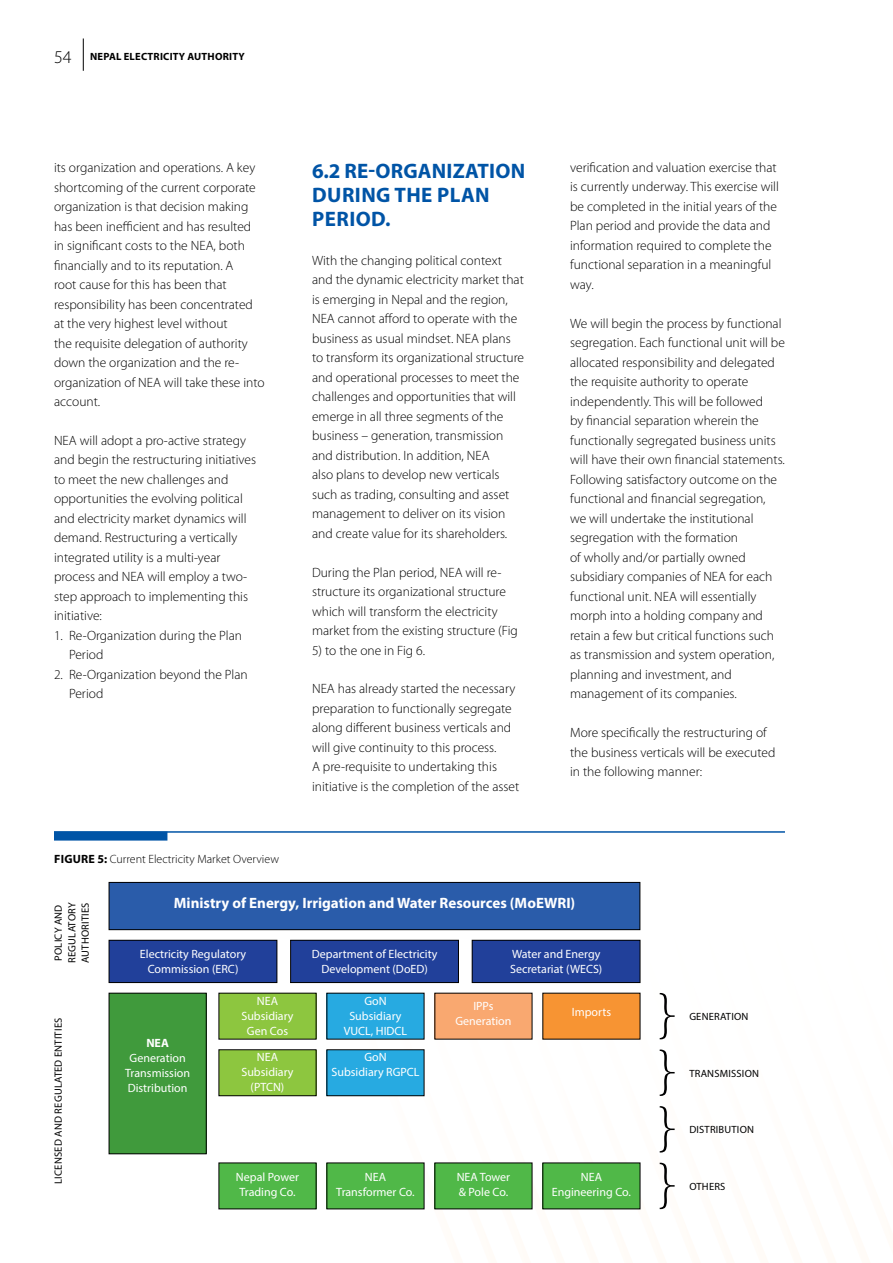
<style>
.page{position:relative;width:893px;height:1263px;background:#fff}
.page>*{position:absolute;margin:0;border:0;box-sizing:border-box;transform-origin:0 0}
.t1{font:700 21px/24px "Myriad Pro";letter-spacing:.02em;color:#0054a6}
.t2{font:700 15px "Myriad Pro";color:#fff}
.t3{font:300 13.5px/19.5px "Myriad Pro";color:#000}
.t4{font:12px/15px "Myriad Pro";color:#fff;text-align:center}
.t5{font:300 12px "Myriad Pro";color:#000}
.t6{font:700 12px "Myriad Pro";color:#fff}
.t7{font:10.5px/13.5px "Myriad Pro";letter-spacing:.02em;color:#000}
.t8{font:700 10.5px "Myriad Pro";letter-spacing:.02em;color:#000}
.s1{font-weight:300;font-size:18px}
.s2{font-weight:700}
</style>
<div class="page">
<hr style="left:83px;top:38px;width:1px;height:33px;background:#000">
<svg style="left:286px;top:881px;width:33px;height:329px"></svg>
<svg style="left:319px;top:881px;width:34px;height:329px"></svg>
<svg style="left:420px;top:881px;width:33px;height:329px"></svg>
<svg style="left:520px;top:881px;width:33px;height:329px"></svg>
<svg style="left:620px;top:881px;width:21px;height:329px"></svg>
<svg style="left:660px;top:993px;width:15px;height:46px"></svg>
<svg style="left:660px;top:1049px;width:15px;height:47px"></svg>
<svg style="left:660px;top:1106px;width:15px;height:46px"></svg>
<svg style="left:660px;top:1163px;width:15px;height:46px"></svg>
<div style="left:109px;top:882px;width:531px;height:48px;background:#2a5caa"></div>
<div style="left:109px;top:882px;width:531px;height:48px;border:1px solid #000"></div>
<div style="left:219px;top:993px;width:97px;height:46px;background:#8dc63f"></div>
<div style="left:219px;top:1050px;width:97px;height:46px;background:#8dc63f"></div>
<div style="left:219px;top:1049px;width:97px;height:47px;border:1px solid #000"></div>
<div style="left:327px;top:993px;width:97px;height:46px;background:#27aae1"></div>
<div style="left:327px;top:1050px;width:97px;height:46px;background:#27aae1"></div>
<div style="left:327px;top:1049px;width:97px;height:47px;border:1px solid #000"></div>
<div style="left:435px;top:993px;width:97px;height:46px;background:#f9a870"></div>
<div style="left:543px;top:993px;width:97px;height:46px;background:#f79433"></div>
<div style="left:219px;top:1163px;width:97px;height:46px;background:#50b848"></div>
<div style="left:327px;top:1163px;width:97px;height:46px;background:#50b848"></div>
<div style="left:435px;top:1163px;width:97px;height:46px;background:#50b848"></div>
<div style="left:543px;top:1163px;width:97px;height:46px;background:#50b848"></div>
<div style="left:109px;top:993px;width:97px;height:161px;background:#409a3c"></div>
<div style="left:109px;top:993px;width:97px;height:161px;border:1px solid #000"></div>
<div style="left:109px;top:940px;width:168px;height:42px;background:#21409a"></div>
<div style="left:109px;top:940px;width:168px;height:43px;border:1px solid #000"></div>
<div style="left:291px;top:940px;width:167px;height:42px;background:#21409a"></div>
<div style="left:290px;top:940px;width:169px;height:43px;border:1px solid #000"></div>
<div style="left:472px;top:940px;width:168px;height:42px;background:#21409a"></div>
<div style="left:472px;top:940px;width:168px;height:43px;border:1px solid #000"></div>
<div style="left:54px;top:831px;width:113px;height:9px;background:#0054a6"></div>
<hr style="left:54px;top:831px;width:731px;height:2px;background:#0054a6">
<p class="t8" style="left:54px;top:50px;width:192px"><span class="s1">54</span> NEPAL ELECTRICITY AUTHORITY</p>
<p class="t3" style="left:54px;top:158px;width:212px">its organization and operations. A key shortcoming of the current corporate organization is that decision making has been inefficient and has resulted<br>in significant costs to the NEA, both financially and to its reputation. A<br>root cause for this has been that responsibility has been concentrated at the very highest level without<br>the requisite delegation of authority down the organization and the re&shy;organization of NEA will take these into account.</p>
<p class="t3" style="left:54px;top:431px;width:204px">NEA will adopt a pro-active strategy and begin the restructuring initiatives to meet the new challenges and opportunities the evolving political and electricity market dynamics will demand. Restructuring a vertically integrated utility is a multi-year process and NEA will employ a two&shy;step approach to implementing this initiative:</p>
<p class="t3" style="left:69px;top:626px;width:175px;text-indent:-15px">1. Re-Organization during the Plan<br>Period</p>
<p class="t3" style="left:69px;top:665px;width:180px;text-indent:-15px">2. Re-Organization beyond the Plan<br>Period</p>
<p class="t5" style="left:54px;top:852px;width:226px"><span class="s2">FIGURE 5:</span> Current Electricity Market Overview</p>
<h1 class="t1" style="left:312px;top:158px;width:215px">6.2 RE-ORGANIZATION<br>DURING THE PLAN<br>PERIOD.</h1>
<p class="t3" style="left:312px;top:251px;width:214px">With the changing political context and the dynamic electricity market that is emerging in Nepal and the region, NEA cannot afford to operate with the business as usual mindset. NEA plans to transform its organizational structure and operational processes to meet the challenges and opportunities that will emerge in all three segments of the business – generation, transmission and distribution. In addition, NEA<br>also plans to develop new verticals such as trading, consulting and asset management to deliver on its vision and create value for its shareholders.</p>
<p class="t3" style="left:312px;top:562px;width:207px">During the Plan period, NEA will re&shy;structure its organizational structure which will transform the electricity market from the existing structure (Fig</p>
<p class="t3" style="left:312px;top:640px;width:115px">5) to the one in Fig 6.</p>
<p class="t3" style="left:312px;top:679px;width:209px">NEA has already started the necessary preparation to functionally segregate along different business verticals and will give continuity to this process.<br>A pre-requisite to undertaking this initiative is the completion of the asset</p>
<p class="t3" style="left:570px;top:158px;width:210px">verification and valuation exercise that is currently underway. This exercise will be completed in the initial years of the Plan period and provide the data and information required to complete the functional separation in a meaningful way.</p>
<p class="t3" style="left:570px;top:314px;width:216px">We will begin the process by functional segregation. Each functional unit will be allocated responsibility and delegated the requisite authority to operate independently. This will be followed<br>by financial separation wherein the functionally segregated business units will have their own financial statements.<br>Following satisfactory outcome on the functional and financial segregation, we will undertake the institutional segregation with the formation<br>of wholly and/or partially owned subsidiary companies of NEA for each functional unit. NEA will essentially morph into a holding company and retain a few but critical functions such as transmission and system operation, planning and investment, and management of its companies.</p>
<p class="t3" style="left:570px;top:723px;width:207px">More specifically the restructuring of the business verticals will be executed in the following manner:</p>
<p class="t7" style="left:51px;top:963px;width:62px;rotate:-90deg">POLICY AND<br>REGULATORY<br>AUTHORITIES</p>
<p class="t7" style="left:51px;top:1184px;width:167px;rotate:-90deg">LICENSED AND REGULATED ENTITIES</p>
<p class="t2" style="left:174px;top:893px;width:403px">Ministry of Energy, Irrigation and Water Resources (MoEWRI)</p>
<p class="t4" style="left:140px;top:946px;width:108px">Electricity Regulatory<br>Commission (ERC)</p>
<p class="t4" style="left:312px;top:946px;width:127px">Department of Electricity<br>Development (DoED)</p>
<p class="t4" style="left:510px;top:946px;width:94px;text-align:left">Water and Energy<br>Secretariat (WECS)</p>
<p class="t6" style="left:146px;top:1035px;width:24px">NEA</p>
<p class="t4" style="left:125px;top:1050px;width:66px">Generation<br>Transmission<br>Distribution</p>
<p class="t4" style="left:241px;top:993px;width:54px">NEA<br>Subsidiary<br>Gen Cos</p>
<p class="t4" style="left:241px;top:1049px;width:54px">NEA<br>Subsidiary (PTCN)</p>
<p class="t4" style="left:344px;top:993px;width:65px">GoN<br>Subsidiary<br>VUCL, HIDCL</p>
<p class="t4" style="left:331px;top:1049px;width:89px">GoN<br>Subsidiary RGPCL</p>
<p class="t4" style="left:455px;top:998px;width:58px">IPPs<br>Generation</p>
<p class="t4" style="left:572px;top:1005px;width:41px">Imports</p>
<p class="t4" style="left:236px;top:1169px;width:65px;text-align:left">Nepal Power<br>Trading Co.</p>
<p class="t4" style="left:336px;top:1169px;width:80px">NEA<br>Transformer Co.</p>
<p class="t4" style="left:457px;top:1169px;width:55px;text-align:left">NEA Tower &amp; Pole Co.</p>
<p class="t4" style="left:552px;top:1169px;width:80px">NEA<br>Engineering Co.</p>
<p class="t7" style="left:689px;top:1010px;width:61px">GENERATION</p>
<p class="t7" style="left:689px;top:1066px;width:71px">TRANSMISSION</p>
<p class="t7" style="left:689px;top:1123px;width:66px">DISTRIBUTION</p>
<p class="t7" style="left:689px;top:1179px;width:38px">OTHERS</p>
</div>
